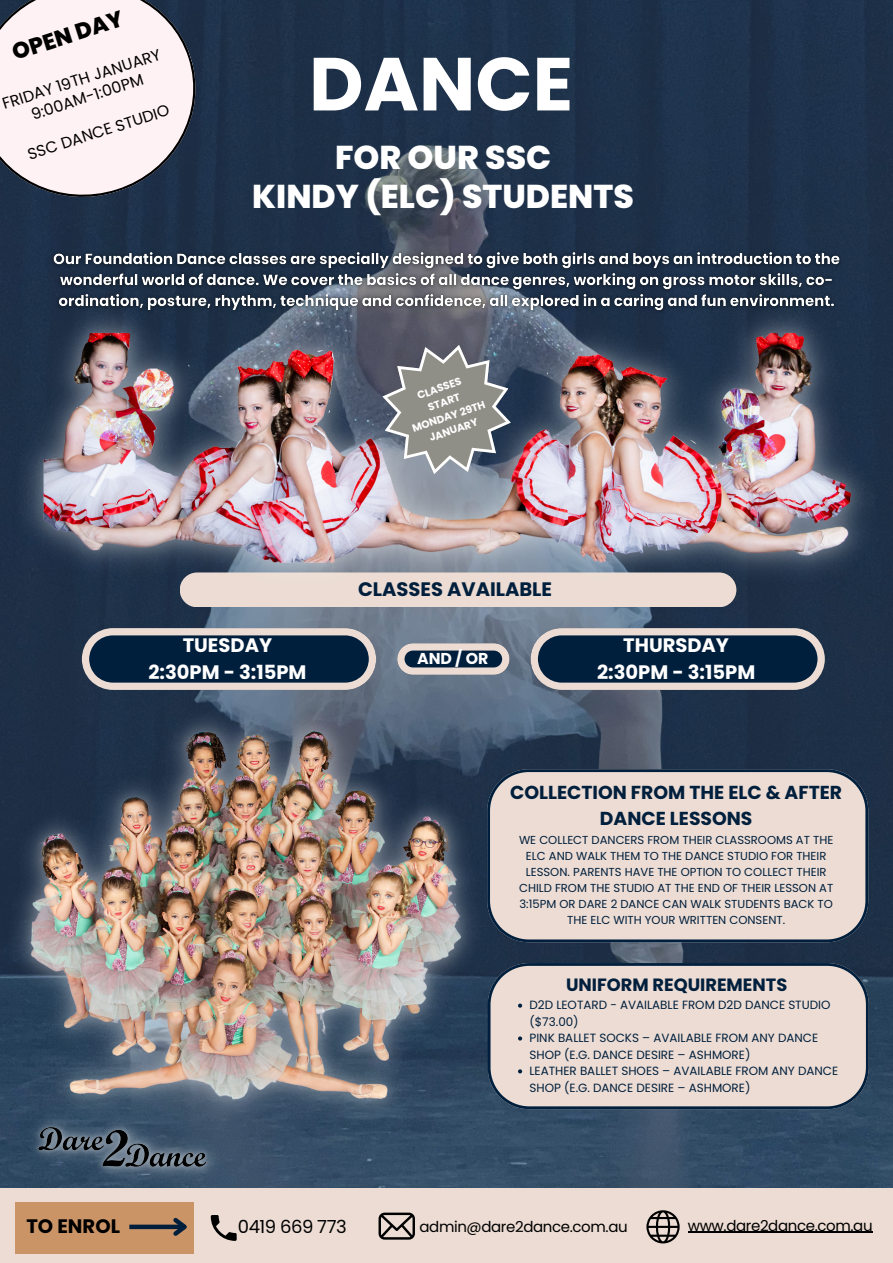
<style>
.page{position:relative;width:893px;height:1263px;background:#fff}
.page>*{position:absolute;margin:0;border:0;box-sizing:border-box;transform-origin:0 0}
.t1{font:700 75px "Poppins";color:#fff}
.t2{font:800 33px "Poppins";color:#fff}
.t3{font:800 22.5px "Poppins";color:#000}
.t4{font:700 19.5px "Poppins";color:#fff}
.t5{font:700 19.5px "Poppins";color:#001f3d}
.t6{font:700 19.5px "Poppins";color:#000}
.t7{font:700 18.75px/26px "Poppins";color:#001f3d;text-align:center}
.t8{font:18px "Poppins";letter-spacing:-.025em;color:#000}
.t9{font:700 17.77px "Poppins";color:#001f3d}
.t10{font:15.75px "Poppins";color:#000}
.t11{font:700 15.75px "Poppins";color:#fff}
.t12{font:15px "Poppins";letter-spacing:-.025em;color:#000}
.t13{font:11.93px/16.4px "Poppins";color:#001f3d}
.t14{font:11.55px/16.1px "Poppins";color:#001f3d;text-align:center}
.t15{font:700 10.5px/14.6px "Poppins";color:#fff;text-align:center}
</style>
<div class="page">
<img style="left:0;top:0;width:893px;height:1189px">
<div style="left:0;top:1189px;width:893px;height:74px;background:#ecdcd3"></div>
<svg style="left:211px;top:1215px;width:26px;height:26px"></svg>
<svg style="left:646px;top:1210px;width:33px;height:33px"></svg>
<svg style="left:378px;top:1212px;width:37px;height:27px"></svg>
<hr style="left:688px;top:1232px;width:184px;height:1px;background:#000">
<div style="left:180px;top:572px;width:556px;height:35px;background:#ecdcd3;border-radius:17px"></div>
<svg style="left:82px;top:628px;width:294px;height:62px;background:#3e5164"></svg>
<svg style="left:530px;top:628px;width:295px;height:62px;background:#3e5165"></svg>
<svg style="left:397px;top:643px;width:112px;height:32px;background:#787f8a"></svg>
<svg style="left:488px;top:963px;width:380px;height:146px;background:#dbcfc8"></svg>
<svg style="left:518px;top:1003px;width:4px;height:5px"></svg>
<svg style="left:518px;top:1036px;width:4px;height:4px"></svg>
<svg style="left:518px;top:1069px;width:4px;height:4px"></svg>
<svg style="left:488px;top:769px;width:380px;height:173px;background:#ded0ca"></svg>
<img style="left:46px;top:245px;width:800px;height:52px">
<img style="left:3px;top:702px;width:485px;height:427px">
<div style="left:15px;top:1202px;width:178px;height:51px;background:#cb9466"></div>
<div style="left:129px;top:1224px;width:56px;height:5px;background:#001f3d"></div>
<svg style="left:169px;top:1218px;width:18px;height:18px"></svg>
<img style="left:22px;top:1106px;width:208px;height:82px">
<img style="left:11px;top:297px;width:872px;height:284px">
<svg style="left:0;top:0;width:208px;height:210px"></svg>
<p class="t3" style="left:8px;top:38px;width:117px;rotate:-18deg">OPEN DAY</p>
<p class="t10" style="left:0;top:94px;width:167px;rotate:-18deg">FRIDAY 19TH JANUARY</p>
<p class="t10" style="left:28px;top:104px;width:118px;rotate:-18deg">9:00AM-1:00PM</p>
<p class="t10" style="left:25px;top:144px;width:149px;rotate:-18deg">SSC DANCE STUDIO</p>
<p class="t1" style="left:309px;top:32px;width:266px">DANCE</p>
<p class="t2" style="left:335px;top:134px;width:218px">FOR OUR SSC</p>
<p class="t2" style="left:252px;top:174px;width:383px">KINDY (ELC) STUDENTS</p>
<p class="t15" style="left:400px;top:394px;width:78px;rotate:-19deg">CLASSES<br>START<br>MONDAY 29TH<br>JANUARY</p>
<p class="t5" style="left:358px;top:576px;width:196px">CLASSES AVAILABLE</p>
<p class="t4" style="left:183px;top:631px;width:91px">TUESDAY</p>
<p class="t4" style="left:148px;top:658px;width:160px">2:30PM - 3:15PM</p>
<p class="t11" style="left:417px;top:648px;width:73px">AND / OR</p>
<p class="t4" style="left:623px;top:631px;width:107px">THURSDAY</p>
<p class="t4" style="left:597px;top:658px;width:160px">2:30PM - 3:15PM</p>
<p class="t7" style="left:510px;top:779px;width:333px">COLLECTION FROM THE ELC &amp; AFTER<br>DANCE LESSONS</p>
<p class="t14" style="left:519px;top:831px;width:316px">WE COLLECT DANCERS FROM THEIR CLASSROOMS AT THE ELC AND WALK THEM TO THE DANCE STUDIO FOR THEIR LESSON. PARENTS HAVE THE OPTION TO COLLECT THEIR CHILD FROM THE STUDIO AT THE END OF THEIR LESSON AT 3:15PM OR DARE 2 DANCE CAN WALK STUDENTS BACK TO THE ELC WITH YOUR WRITTEN CONSENT.</p>
<p class="t9" style="left:566px;top:972px;width:223px">UNIFORM REQUIREMENTS</p>
<p class="t13" style="left:529px;top:997px;width:302px">D2D LEOTARD - AVAILABLE FROM D2D DANCE STUDIO ($73.00)</p>
<p class="t13" style="left:529px;top:1030px;width:290px">PINK BALLET SOCKS – AVAILABLE FROM ANY DANCE<br>SHOP (E.G. DANCE DESIRE – ASHMORE)</p>
<p class="t13" style="left:529px;top:1063px;width:310px">LEATHER BALLET SHOES – AVAILABLE FROM ANY DANCE<br>SHOP (E.G. DANCE DESIRE – ASHMORE)</p>
<p class="t6" style="left:26px;top:1212px;width:95px">TO ENROL</p>
<p class="t8" style="left:238px;top:1213px;width:110px">0419 669 773</p>
<p class="t12" style="left:419px;top:1216px;width:210px">admin@dare2dance.com.au</p>
<p class="t12" style="left:688px;top:1215px;width:186px">www.dare2dance.com.au</p>
</div>
